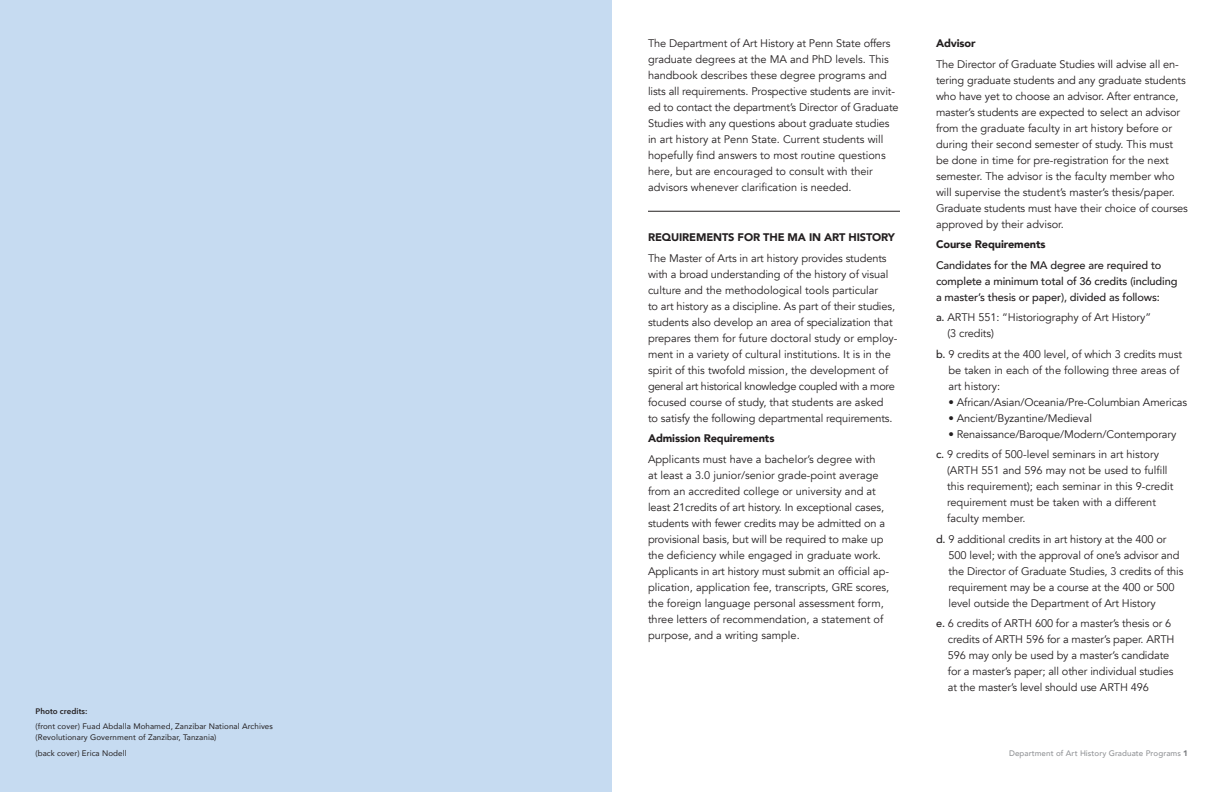
<style>
.page{position:relative;width:1224px;height:792px;background:#fff}
.page>*{position:absolute;margin:0;border:0;box-sizing:border-box;transform-origin:0 0}
.t1{font:11px/16px "Avenir";letter-spacing:-.01em;color:#231f20}
.t2{font:500 11px/16px "Avenir";letter-spacing:-.01em;color:#231f20}
.t3{font:900 11px "Avenir";letter-spacing:-.01em;color:#231f20}
.t4{font:8px/11px "Avenir";letter-spacing:.01em;color:#231f20}
.t5{font:500 8px "Avenir";letter-spacing:.01em;color:#939598}
.t6{font:600 8px "Avenir Next";letter-spacing:.01em;color:#231f20}
.s1{font-weight:500}
.s2{font-weight:900;color:#76787b}
</style>
<div class="page">
<div style="left:0;top:0;width:612px;height:792px;background:#c6dbf1"></div>
<hr style="left:648px;top:211px;width:252px;height:1px;background:#231f20">
<p class="t6" style="left:35px;top:704px;width:54px">Photo credits:</p>
<p class="t4" style="left:35px;top:721px;width:239px">(front cover) Fuad Abdalla Mohamed, Zanzibar National Archives (Revolutionary Government of Zanzibar, Tanzania)</p>
<p class="t4" style="left:35px;top:747px;width:93px">(back cover) Erica Nodell</p>
<p class="t1" style="left:648px;top:35px;width:252px">The Department of Art History at Penn State offers graduate degrees at the MA and PhD levels. This handbook describes these degree programs and lists all requirements. Prospective students are invit&shy;ed to contact the department’s Director of Graduate Studies with any questions about graduate studies in art history at Penn State. Current students will hopefully find answers to most routine questions here, but are encouraged to consult with their advisors whenever clarification is needed.</p>
<p class="t3" style="left:648px;top:228px;width:249px">REQUIREMENTS FOR THE MA IN ART HISTORY</p>
<p class="t1" style="left:648px;top:250px;width:251px">The Master of Arts in art history provides students with a broad understanding of the history of visual culture and the methodological tools particular<br>to art history as a discipline. As part of their studies, students also develop an area of specialization that prepares them for future doctoral study or employ&shy;ment in a variety of cultural institutions. It is in the spirit of this twofold mission, the development of general art historical knowledge coupled with a more focused course of study, that students are asked<br>to satisfy the following departmental requirements.</p>
<p class="t3" style="left:648px;top:429px;width:128px">Admission Requirements</p>
<p class="t1" style="left:648px;top:451px;width:243px">Applicants must have a bachelor’s degree with<br>at least a 3.0 junior/senior grade-point average from an accredited college or university and at least 21credits of art history. In exceptional cases, students with fewer credits may be admitted on a provisional basis, but will be required to make up the deficiency while engaged in graduate work.<br>Applicants in art history must submit an official ap&shy;plication, application fee, transcripts, GRE scores, the foreign language personal assessment form, three letters of recommendation, a statement of purpose, and a writing sample.</p>
<p class="t3" style="left:936px;top:34px;width:41px">Advisor</p>
<p class="t1" style="left:936px;top:56px;width:253px">The Director of Graduate Studies will advise all en&shy;tering graduate students and any graduate students who have yet to choose an advisor. After entrance, master’s students are expected to select an advisor from the graduate faculty in art history before or during their second semester of study. This must be done in time for pre-registration for the next semester. The advisor is the faculty member who will supervise the student’s master’s thesis/paper.<br>Graduate students must have their choice of courses approved by their advisor.</p>
<p class="t3" style="left:936px;top:235px;width:111px">Course Requirements</p>
<p class="t2" style="left:936px;top:256px;width:243px">Candidates for the MA degree are required to complete a minimum total of 36 credits (including a master’s thesis or paper), divided as follows:</p>
<p class="t1" style="left:947px;top:310px;width:205px;text-indent:-11px"><span class="s1">a.</span> ARTH 551: “Historiography of Art History” (3 credits)</p>
<p class="t1" style="left:949px;top:346px;width:235px;text-indent:-13px"><span class="s1">b.</span> 9 credits at the 400 level, of which 3 credits must be taken in each of the following three areas of art history:</p>
<p class="t1" style="left:949px;top:394px;width:240px">• African/Asian/Oceania/Pre-Columbian Americas</p>
<p class="t1" style="left:949px;top:410px;width:145px">• Ancient/Byzantine/Medieval</p>
<p class="t1" style="left:936px;top:424px;width:242px;line-height:20.5px;text-indent:13px">• Renaissance/Baroque/Modern/Contemporary <span class="s1">c.</span> 9 credits of 500-level seminars in art history</p>
<p class="t1" style="left:947px;top:463px;width:228px">(ARTH 551 and 596 may not be used to fulfill this requirement); each seminar in this 9-credit requirement must be taken with a different faculty member.</p>
<p class="t1" style="left:949px;top:531px;width:237px;text-indent:-13px"><span class="s1">d.</span> 9 additional credits in art history at the 400 or 500 level; with the approval of one’s advisor and the Director of Graduate Studies, 3 credits of this requirement may be a course at the 400 or 500 level outside the Department of Art History</p>
<p class="t1" style="left:948px;top:616px;width:228px;text-indent:-12px"><span class="s1">e.</span> 6 credits of ARTH 600 for a master’s thesis or 6 credits of ARTH 596 for a master’s paper. ARTH 596 may only be used by a master’s candidate for a master’s paper; all other individual studies at the master’s level should use ARTH 496</p>
<p class="t5" style="left:1009px;top:746px;width:180px">Department of Art History Graduate Programs <span class="s2">1</span></p>
</div>
